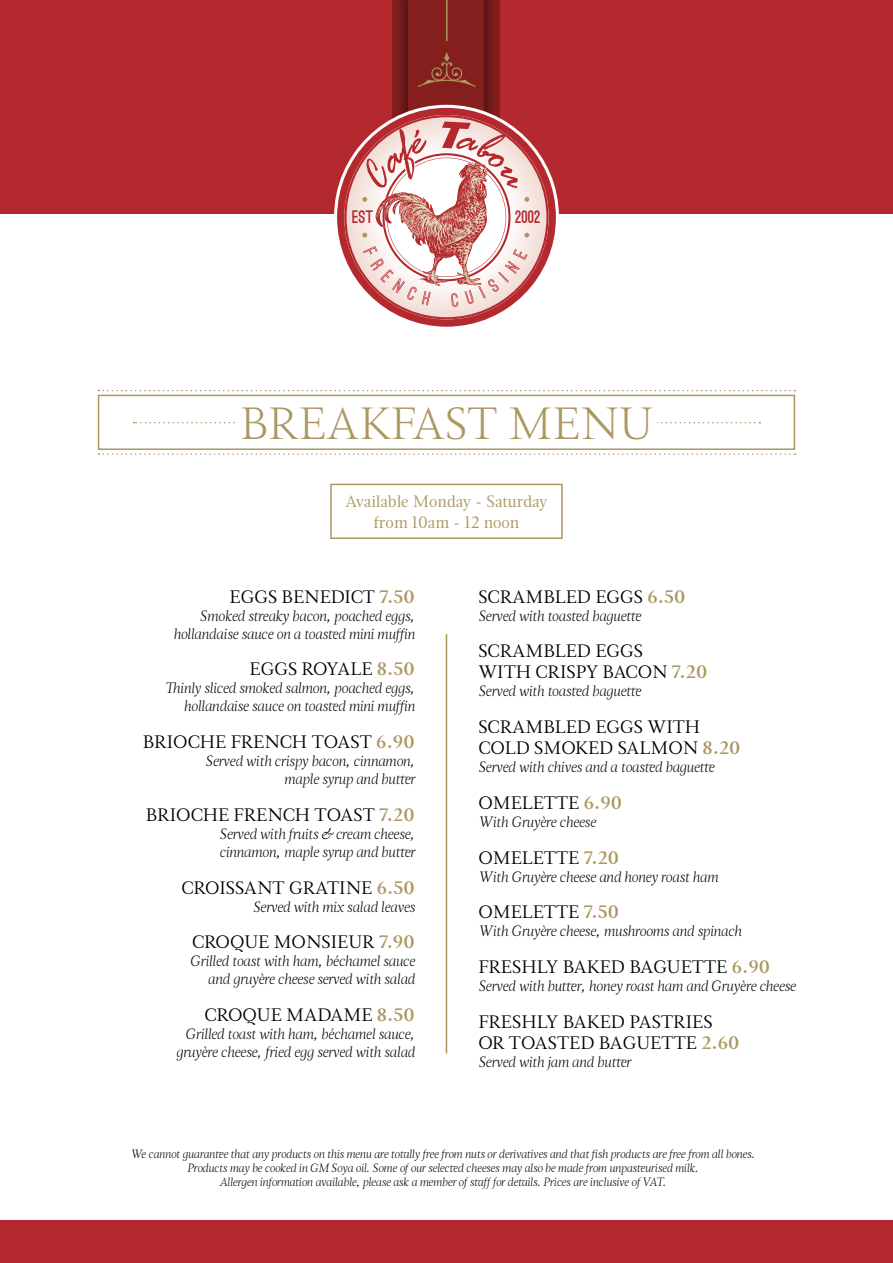
<style>
.page{position:relative;width:893px;height:1263px;background:#fff}
.page>*{position:absolute;margin:0;border:0;box-sizing:border-box;transform-origin:0 0}
.t1{font:100 45px "Magneta";color:#ab9860}
.t2{font:18px/21px "Magneta";color:#000}
.t3{font:900 17.1px "Ostrich Sans";color:#b4292d}
.t4{font:16.5px/21px "Magneta";color:#ab9860;text-align:center}
.t5{font:italic 100 15px/18px "Magneta";color:#000;text-align:right}
.t6{font:italic 100 12px/14.4px "Magneta";color:#000;text-align:center}
.s1{font-weight:600;color:#ab9860}
</style>
<div class="page">
<div style="left:0;top:0;width:893px;height:214px;background:#b4292d"></div>
<div style="left:0;top:1220px;width:893px;height:43px;background:#b4292d"></div>
<div style="left:392px;top:0;width:107px;height:258px;background:#851f1e"></div>
<hr style="left:446px;top:0;width:1px;height:41px;background:#ab9860">
<img style="left:392px;top:0;width:15px;height:119px">
<img style="left:484px;top:0;width:15px;height:118px">
<svg style="left:418px;top:52px;width:58px;height:35px"></svg>
<svg style="left:334px;top:105px;width:225px;height:225px"></svg>
<svg style="left:345px;top:116px;width:203px;height:202px;background:#eac5c1"></svg>
<div style="left:337px;top:108px;width:219px;height:219px;border:7px solid #b4292d;border-radius:50%"></div>
<svg style="left:362px;top:121px;width:167px;height:186px"></svg>
<div style="left:98px;top:395px;width:697px;height:55px;border:2px solid #ab9860"></div>
<svg style="left:134px;top:422px;width:626px;height:1px"></svg>
<svg style="left:99px;top:453px;width:696px;height:2px"></svg>
<svg style="left:99px;top:390px;width:696px;height:1px"></svg>
<div style="left:236px;top:405px;width:421px;height:34px;background:#fff"></div>
<div style="left:330px;top:484px;width:233px;height:55px;border:2px solid #ab9860"></div>
<hr style="left:446px;top:634px;width:1px;height:419px;background:#ab9860">
<p class="t3" style="left:352px;top:211px;width:23px">Est</p>
<p class="t3" style="left:515px;top:211px;width:27px">2002</p>
<h1 class="t1" style="left:240px;top:393px;width:414px">BREAKFAST MENU</h1>
<p class="t4" style="left:345px;top:490px;width:204px">Available Monday - Saturday from 10am - 12 noon</p>
<p class="t2" style="left:230px;top:586px;width:186px">EGGS BENEDICT <span class="s1">7.50</span></p>
<p class="t5" style="left:173px;top:606px;width:243px">Smoked streaky bacon, poached eggs, hollandaise sauce on a toasted mini muffin</p>
<p class="t2" style="left:250px;top:658px;width:167px">EGGS ROYALE <span class="s1">8.50</span></p>
<p class="t5" style="left:165px;top:679px;width:251px">Thinly sliced smoked salmon, poached eggs, hollandaise sauce on toasted mini muffin</p>
<p class="t2" style="left:143px;top:731px;width:273px">BRIOCHE FRENCH TOAST <span class="s1">6.90</span></p>
<p class="t5" style="left:206px;top:752px;width:210px">Served with crispy bacon, cinnamon, maple syrup and butter</p>
<p class="t2" style="left:146px;top:804px;width:270px">BRIOCHE FRENCH TOAST <span class="s1">7.20</span></p>
<p class="t5" style="left:219px;top:824px;width:197px;text-align:left">Served with fruits &amp; cream cheese, cinnamon, maple syrup and butter</p>
<p class="t2" style="left:181px;top:877px;width:235px">CROISSANT GRATINE <span class="s1">6.50</span></p>
<p class="t5" style="left:253px;top:897px;width:163px">Served with mix salad leaves</p>
<p class="t2" style="left:192px;top:931px;width:224px">CROQUE MONSIEUR <span class="s1">7.90</span></p>
<p class="t5" style="left:190px;top:952px;width:226px">Grilled toast with ham, béchamel sauce and gruyère cheese served with salad</p>
<p class="t2" style="left:204px;top:1004px;width:212px">CROQUE MADAME <span class="s1">8.50</span></p>
<p class="t5" style="left:176px;top:1025px;width:240px">Grilled toast with ham, béchamel sauce, gruyère cheese, fried egg served with salad</p>
<p class="t2" style="left:478px;top:586px;width:209px">SCRAMBLED EGGS <span class="s1">6.50</span></p>
<p class="t5" style="left:478px;top:606px;width:164px">Served with toasted baguette</p>
<p class="t2" style="left:478px;top:640px;width:230px">SCRAMBLED EGGS<br>WITH CRISPY BACON <span class="s1">7.20</span></p>
<p class="t5" style="left:478px;top:682px;width:164px">Served with toasted baguette</p>
<p class="t2" style="left:478px;top:716px;width:264px">SCRAMBLED EGGS WITH<br>COLD SMOKED SALMON <span class="s1">8.20</span></p>
<p class="t5" style="left:478px;top:758px;width:238px">Served with chives and a toasted baguette</p>
<p class="t2" style="left:478px;top:792px;width:145px">OMELETTE <span class="s1">6.90</span></p>
<p class="t5" style="left:478px;top:812px;width:119px">With Gruyère cheese</p>
<p class="t2" style="left:478px;top:847px;width:142px">OMELETTE <span class="s1">7.20</span></p>
<p class="t5" style="left:478px;top:867px;width:241px">With Gruyère cheese and honey roast ham</p>
<p class="t2" style="left:478px;top:901px;width:142px">OMELETTE <span class="s1">7.50</span></p>
<p class="t5" style="left:478px;top:922px;width:264px">With Gruyère cheese, mushrooms and spinach</p>
<p class="t2" style="left:478px;top:956px;width:293px">FRESHLY BAKED BAGUETTE <span class="s1">6.90</span></p>
<p class="t5" style="left:478px;top:977px;width:318px">Served with butter, honey roast ham and Gruyère cheese</p>
<p class="t2" style="left:478px;top:1011px;width:263px">FRESHLY BAKED PASTRIES<br>OR TOASTED BAGUETTE <span class="s1">2.60</span></p>
<p class="t5" style="left:478px;top:1052px;width:154px">Served with jam and butter</p>
<p class="t6" style="left:131px;top:1146px;width:626px">We cannot guarantee that any products on this menu are totally free from nuts or derivatives and that fish products are free from all bones.<br>Products may be cooked in GM Soya oil. Some of our selected cheeses may also be made from unpasteurised milk.<br>Allergen information available, please ask a member of staff for details. Prices are inclusive of VAT.</p>
</div>
